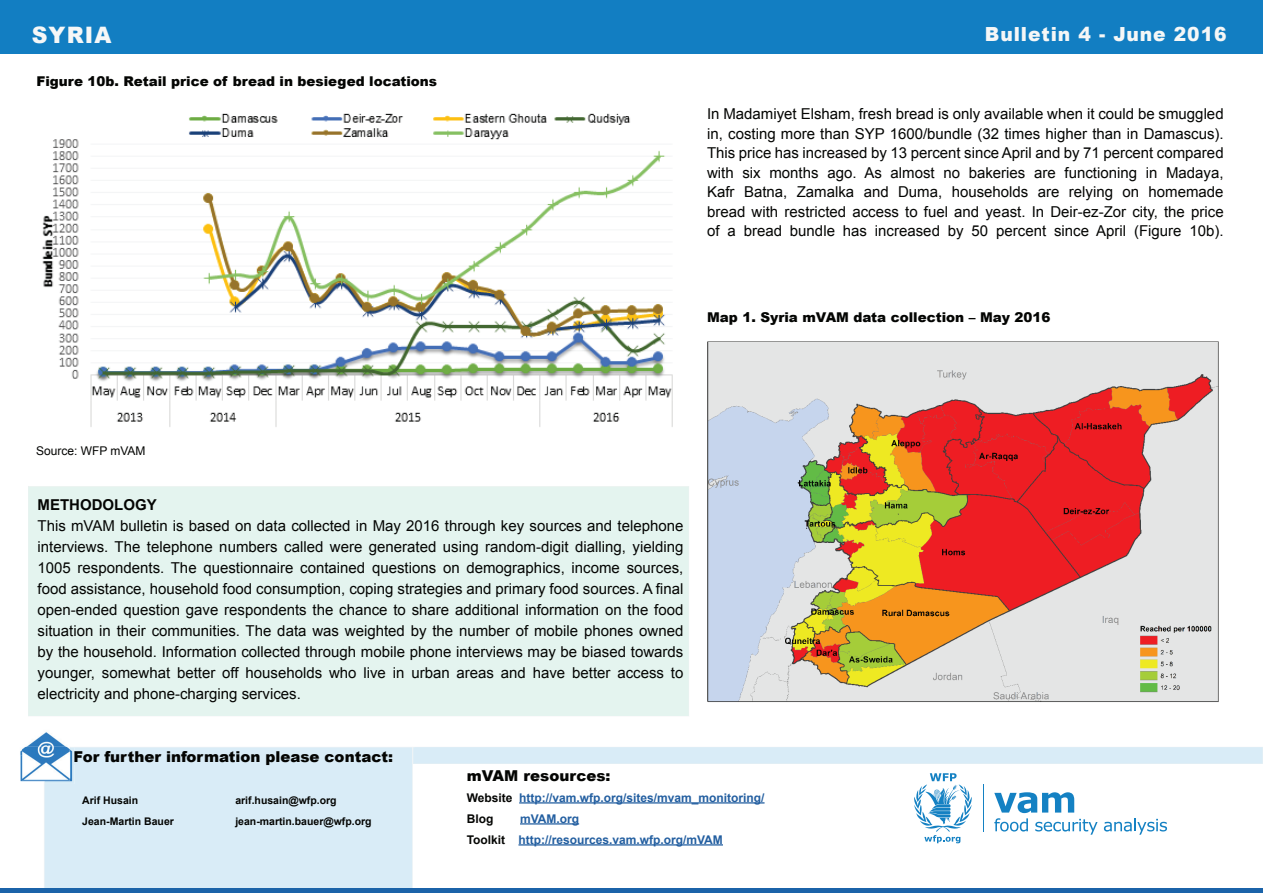
<style>
.page{position:relative;width:1263px;height:893px;background:#fff}
.page>*{position:absolute;margin:0;border:0;box-sizing:border-box;transform-origin:0 0}
.t1{font:900 22.65px "Arial";letter-spacing:.05em;color:#f5f7f7;scale:.96 1}
.t2{font:900 19.5px "Arial";letter-spacing:.05em;color:#f5f7f7;scale:.96 1}
.t3{font:15px/21px "Arial";color:#040503;text-align:justify}
.t4{font:900 15px "Arial";color:#040503}
.t5{font:700 15px "Arial";color:#040503}
.t6{font:900 13.5px "Arial";color:#040503}
.t7{font:700 12px/21px "Arial";color:#225ea0}
.t8{font:12px "Arial";color:#040503}
.t9{font:700 10.5px "Arial";color:#040503}
.s1{color:#040503}
</style>
<div class="page">
<div style="left:28px;top:486px;width:661px;height:230px;background:#e4f4ef"></div>
<div style="left:44px;top:747px;width:369px;height:141px;background:#d9ecf7"></div>
<div style="left:0;top:888px;width:1263px;height:5px;background:#1b63a9"></div>
<div style="left:413px;top:747px;width:850px;height:17px;background:#d9ecf7"></div>
<hr style="left:519px;top:802px;width:245px;height:1px;background:#225ea0">
<hr style="left:520px;top:823px;width:59px;height:1px;background:#225ea0">
<hr style="left:518px;top:844px;width:205px;height:1px;background:#225ea0">
<div style="left:0;top:0;width:1262px;height:53px;background:#127ec2"></div>
<img style="left:20px;top:732px;width:47px;height:24px">
<img style="left:20px;top:756px;width:24px;height:26px">
<img style="left:44px;top:747px;width:30px;height:37px">
<img style="left:22px;top:747px;width:48px;height:34px">
<svg style="left:914px;top:773px;width:58px;height:70px"></svg>
<hr style="left:983px;top:784px;width:1px;height:48px;background:#1481c3">
<svg style="left:994px;top:792px;width:103px;height:43px"></svg>
<svg style="left:1104px;top:818px;width:63px;height:17px"></svg>
<img style="left:707px;top:341px;width:512px;height:361px">
<img style="left:42px;top:113px;width:631px;height:314px">
<h1 class="t1" style="left:32px;top:19px;width:84px">SYRIA</h1>
<h2 class="t2" style="left:985px;top:20px;width:253px">Bulletin 4 - June 2016</h2>
<p class="t6" style="left:36px;top:72px;width:402px">Figure 10b. Retail price of bread in besieged locations</p>
<p class="t3" style="left:707px;top:104px;width:518px;line-height:19.5px">In Madamiyet Elsham, fresh bread is only available when it could be smuggled in, costing more than SYP 1600/bundle (32 times higher than in Damascus).<br>This price has increased by 13 percent since April and by 71 percent compared with six months ago. As almost no bakeries are functioning in Madaya, Kafr Batna, Zamalka and Duma, households are relying on homemade bread with restricted access to fuel and yeast. In Deir-ez-Zor city, the price of a bread bundle has increased by 50 percent since April (Figure 10b).</p>
<p class="t6" style="left:707px;top:307px;width:345px">Map 1. Syria mVAM data collection – May 2016</p>
<p class="t8" style="left:36px;top:443px;width:111px">Source: WFP mVAM</p>
<p class="t5" style="left:38px;top:494px;width:121px">METHODOLOGY</p>
<p class="t3" style="left:38px;top:515px;width:647px">This mVAM bulletin is based on data collected in May 2016 through key sources and telephone interviews. The telephone numbers called were generated using random-digit dialling, yielding 1005 respondents. The questionnaire contained questions on demographics, income sources, food assistance, household food consumption, coping strategies and primary food sources. A final open-ended question gave respondents the chance to share additional information on the food situation in their communities. The data was weighted by the number of mobile phones owned by the household. Information collected through mobile phone interviews may be biased towards younger, somewhat better off households who live in urban areas and have better access to electricity and phone-charging services.</p>
<p class="t4" style="left:73px;top:746px;width:321px">For further information please contact:</p>
<p class="t9" style="left:82px;top:793px;width:58px">Arif Husain</p>
<p class="t9" style="left:235px;top:793px;width:103px">arif.husain@wfp.org</p>
<p class="t9" style="left:82px;top:814px;width:93px">Jean-Martin Bauer</p>
<p class="t9" style="left:235px;top:814px;width:138px">jean-martin.bauer@wfp.org</p>
<p class="t4" style="left:467px;top:764px;width:145px">mVAM resources:</p>
<p class="t7" style="left:467px;top:787px;width:299px"><span class="s1">Website</span> http://vam.wfp.org/sites/mvam_monitoring/<br><span class="s1">Blog</span></p>
<p class="t7" style="left:467px;top:808px;width:258px;text-indent:53px">mVAM.org<br><span class="s1">Toolkit</span> http://resources.vam.wfp.org/mVAM</p>
</div>
